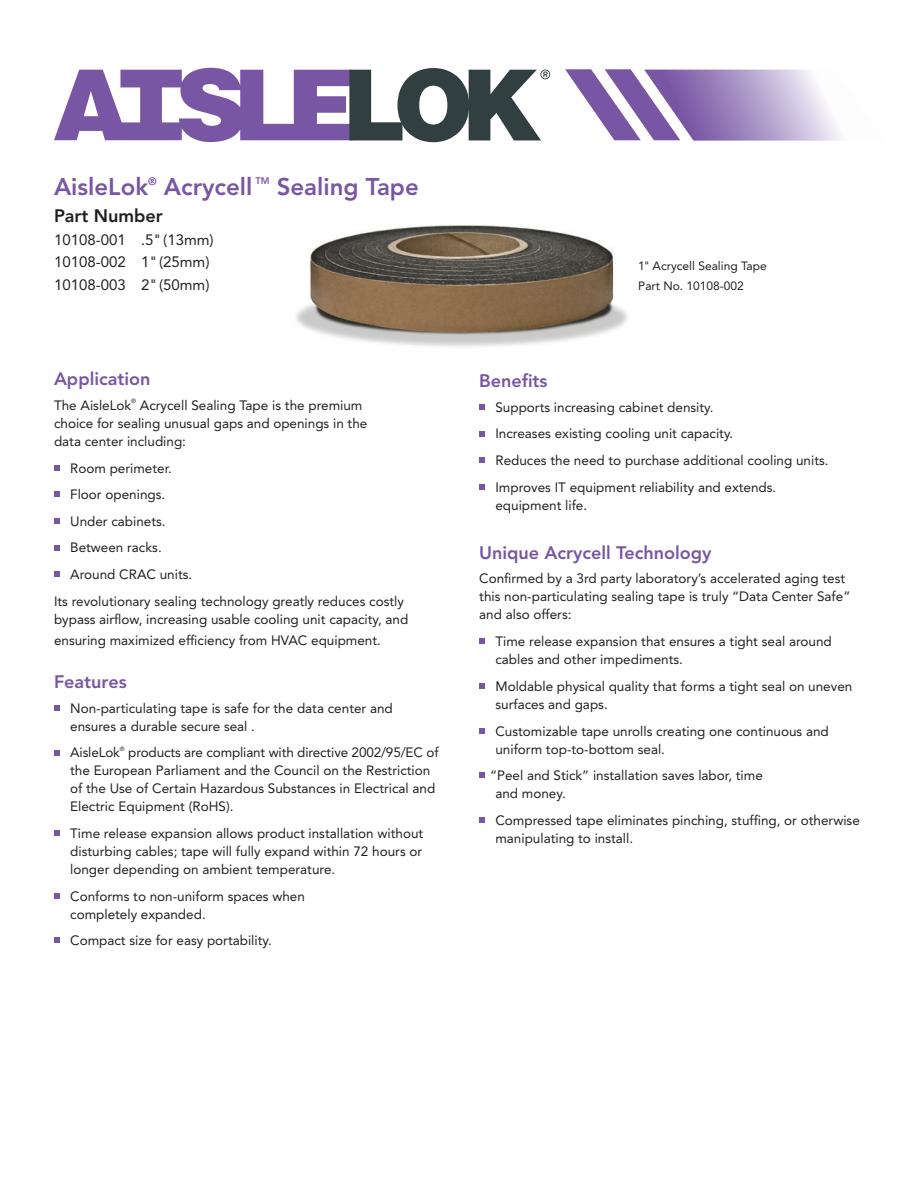
<style>
.page{position:relative;width:918px;height:1188px;background:#fff}
.page>*{position:absolute;margin:0;border:0;box-sizing:border-box;transform-origin:0 0}
.t1{font:800 24px "Avenir";color:#7956a3}
.t2{font:800 18px "Avenir";color:#7956a3}
.t3{font:800 18px "Avenir";color:#231f20}
.t4{font:15px "Avenir";color:#231f20}
.Bullet_List_Smaller{font:13.5px/18px "Avenir";color:#231f20}
.Core_Paragraph_Style{font:13.5px/18px "Avenir";color:#231f20}
.t5{font:12px "Avenir";color:#231f20}
.t6{font:800 10.8px "Avenir";color:#7956a3}
.t7{font:800 9.45px "Avenir";color:#7956a3}
.Bullet_List_Smaller-2{font:6.15px "Avenir";color:#231f20}
</style>
<div class="page">
<svg style="left:565px;top:69px;width:277px;height:72px"></svg>
<svg style="left:54px;top:465px;width:5px;height:5px"></svg>
<svg style="left:54px;top:492px;width:5px;height:5px"></svg>
<svg style="left:54px;top:518px;width:5px;height:6px"></svg>
<svg style="left:54px;top:545px;width:5px;height:5px"></svg>
<svg style="left:54px;top:572px;width:5px;height:5px"></svg>
<svg style="left:54px;top:705px;width:5px;height:5px"></svg>
<svg style="left:54px;top:750px;width:5px;height:5px"></svg>
<svg style="left:54px;top:831px;width:5px;height:5px"></svg>
<svg style="left:54px;top:893px;width:5px;height:5px"></svg>
<svg style="left:54px;top:938px;width:5px;height:5px"></svg>
<svg style="left:479px;top:404px;width:5px;height:6px"></svg>
<svg style="left:479px;top:431px;width:5px;height:5px"></svg>
<svg style="left:479px;top:458px;width:5px;height:5px"></svg>
<svg style="left:479px;top:484px;width:5px;height:5px"></svg>
<svg style="left:479px;top:639px;width:5px;height:5px"></svg>
<svg style="left:479px;top:684px;width:5px;height:5px"></svg>
<svg style="left:479px;top:728px;width:5px;height:5px"></svg>
<svg style="left:479px;top:773px;width:5px;height:5px"></svg>
<svg style="left:479px;top:817px;width:5px;height:6px"></svg>
<svg style="left:54px;top:68px;width:496px;height:74px"></svg>
<img style="left:296px;top:225px;width:332px;height:122px">
<h1 class="t1" style="left:54px;top:173px;width:96px">AisleLok</h1>
<h1 class="t6" style="left:148px;top:174px;width:10px">®</h1>
<h1 class="t1" style="left:164px;top:173px;width:90px">Acrycell</h1>
<h1 class="t7" style="left:255px;top:175px;width:16px">TM</h1>
<h1 class="t1" style="left:277px;top:173px;width:144px">Sealing Tape</h1>
<h1 class="t3" style="left:54px;top:205px;width:110px">Part Number</h1>
<h1 class="t4" style="left:54px;top:231px;width:161px">10108-001 .5"(13mm)</h1>
<h1 class="t4" style="left:54px;top:253px;width:157px">10108-002 1"(25mm)</h1>
<h1 class="t4" style="left:54px;top:276px;width:157px">10108-003 2"(50mm)</h1>
<h1 class="t2" style="left:54px;top:368px;width:98px">Application</h1>
<p class="Core_Paragraph_Style" style="left:54px;top:396px;width:315px">The AisleLok<sup>®</sup> Acrycell Sealing Tape is the premium choice for sealing unusual gaps and openings in the data center including:</p>
<p class="Bullet_List_Smaller" style="left:70px;top:459px;width:103px">Room perimeter.</p>
<p class="Bullet_List_Smaller" style="left:70px;top:486px;width:97px">Floor openings.</p>
<p class="Bullet_List_Smaller" style="left:70px;top:512px;width:97px">Under cabinets.</p>
<p class="Bullet_List_Smaller" style="left:70px;top:539px;width:93px">Between racks.</p>
<p class="Bullet_List_Smaller" style="left:70px;top:565px;width:124px">Around CRAC units.</p>
<p class="Core_Paragraph_Style" style="left:54px;top:592px;width:356px">Its revolutionary sealing technology greatly reduces costly bypass airflow, increasing usable cooling unit capacity, and</p>
<p class="Core_Paragraph_Style" style="left:54px;top:631px;width:328px">ensuring maximized efficiency from HVAC equipment.</p>
<h1 class="t2" style="left:54px;top:671px;width:74px">Features</h1>
<p class="Bullet_List_Smaller" style="left:70px;top:699px;width:324px">Non-particulating tape is safe for the data center and ensures a durable secure seal .</p>
<p class="Bullet_List_Smaller" style="left:70px;top:744px;width:51px">AisleLok</p>
<p class="Bullet_List_Smaller-2" style="left:120px;top:746px;width:6px">®</p>
<p class="Bullet_List_Smaller" style="left:70px;top:744px;width:370px;text-indent:58px">products are compliant with directive 2002/95/EC of the European Parliament and the Council on the Restriction of the Use of Certain Hazardous Substances in Electrical and Electric Equipment (RoHS).</p>
<p class="Bullet_List_Smaller" style="left:70px;top:824px;width:355px;text-align:justify">Time release expansion allows product installation without disturbing cables; tape will fully expand within 72 hours or longer depending on ambient temperature.</p>
<p class="Bullet_List_Smaller" style="left:70px;top:887px;width:236px">Conforms to non-uniform spaces when completely expanded.</p>
<p class="Bullet_List_Smaller" style="left:70px;top:932px;width:203px">Compact size for easy portability.</p>
<h1 class="t5" style="left:638px;top:259px;width:130px">1" Acrycell Sealing Tape</h1>
<h1 class="t5" style="left:638px;top:279px;width:107px">Part No. 10108-002</h1>
<h1 class="t2" style="left:479px;top:370px;width:70px">Benefits</h1>
<p class="Bullet_List_Smaller" style="left:495px;top:398px;width:220px">Supports increasing cabinet density.</p>
<p class="Bullet_List_Smaller" style="left:495px;top:425px;width:239px">Increases existing cooling unit capacity.</p>
<p class="Bullet_List_Smaller" style="left:495px;top:451px;width:335px">Reduces the need to purchase additional cooling units.</p>
<p class="Bullet_List_Smaller" style="left:495px;top:478px;width:282px">Improves IT equipment reliability and extends. equipment life.</p>
<h1 class="t2" style="left:479px;top:542px;width:234px">Unique Acrycell Technology</h1>
<p class="Core_Paragraph_Style" style="left:479px;top:570px;width:373px">Confirmed by a 3rd party laboratory’s accelerated aging test this non-particulating sealing tape is truly “Data Center Safe” and also offers:</p>
<p class="Bullet_List_Smaller" style="left:495px;top:633px;width:338px">Time release expansion that ensures a tight seal around cables and other impediments.</p>
<p class="Bullet_List_Smaller" style="left:495px;top:677px;width:358px">Moldable physical quality that forms a tight seal on uneven surfaces and gaps.</p>
<p class="Bullet_List_Smaller" style="left:495px;top:722px;width:335px">Customizable tape unrolls creating one continuous and uniform top-to-bottom seal.</p>
<p class="Bullet_List_Smaller" style="left:495px;top:767px;width:269px;text-indent:-5px">“Peel and Stick” installation saves labor, time and money.</p>
<p class="Bullet_List_Smaller" style="left:495px;top:811px;width:366px">Compressed tape eliminates pinching, stuffing, or otherwise manipulating to install.</p>
</div>
